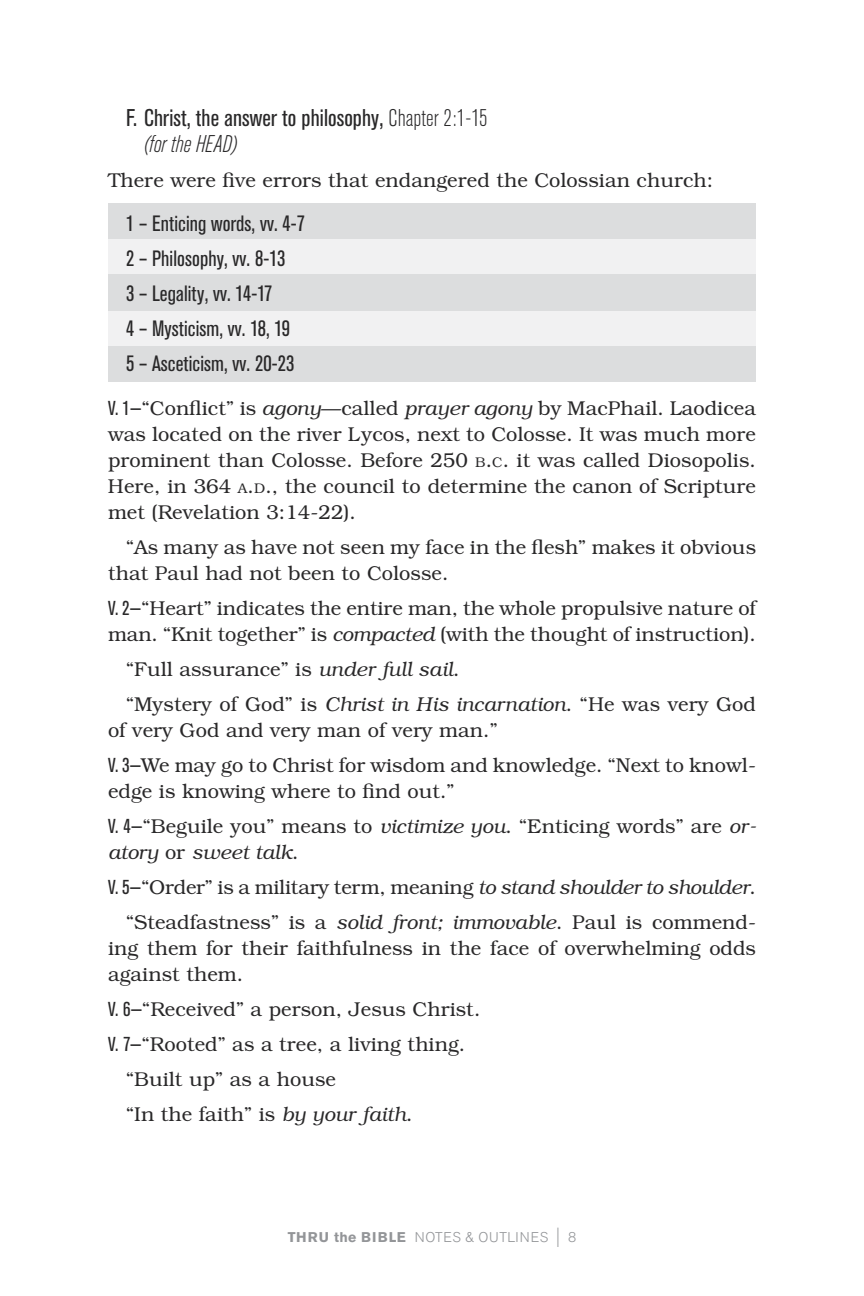
<style>
.page{position:relative;width:864px;height:1296px;background:#fff}
.page>*{position:absolute;margin:0;border:0;box-sizing:border-box;transform-origin:0 0}
.t1{font:condensed 24px/26px "Akzidenz Grotesk Std";letter-spacing:.005em;color:#292829}
.t2{font:condensed 22px/35px "Akzidenz Grotesk Std";letter-spacing:.005em;color:#292829}
.t3{font:300 20px/26px "Bookman";letter-spacing:.005em;color:#292829}
.t4{font:italic 300 20px "Bookman";letter-spacing:.005em;color:#292829}
.t5{font:300 14px "Akzidenz Grotesk Std";letter-spacing:.035em;color:#939598}
.s1{font-weight:300}
.s2{font-weight:300;font-style:italic}
.s3{font-family:"Akzidenz Grotesk Std";font-weight:400;font-stretch:condensed}
.s4{font-style:italic}
.s5{font-size:14px}
.s6{font-style:inherit}
.s7{font-style:normal}
.s8{font-weight:700}
.s9{font-size:21px}
</style>
<div class="page">
<div style="left:108px;top:203px;width:648px;height:179px;background:#dcddde"></div>
<div style="left:108px;top:240px;width:648px;height:34px;background:#f1f1f2"></div>
<div style="left:108px;top:312px;width:648px;height:34px;background:#f1f1f2"></div>
<p class="t1" style="left:144px;top:105px;width:345px;text-indent:-18px">F. Christ, the answer to philosophy, <span class="s1">Chapter 2:1-15 </span><span class="s2">(for the HEAD)</span></p>
<p class="t3" style="left:108px;top:167px;width:607px">There were five errors that endangered the Colossian church:</p>
<p class="t2" style="left:126px;top:206px;width:181px">1 – Enticing words, vv. 4-7<br>2 – Philosophy, vv. 8-13<br>3 – Legality, vv. 14-17<br>4 – Mysticism, vv. 18, 19<br>5 – Asceticism, vv. 20-23</p>
<p class="t3" style="left:108px;top:395px;width:650px;text-align:justify"><span class="s3">V. 1—</span>“Conflict” is <span class="s4">agony</span>—called <span class="s4">prayer agony</span> by MacPhail. Laodicea was located on the river Lycos, next to Colosse. It was much more prominent than Colosse. Before 250 <span class="s5">b</span><span class="s6">.</span><span class="s5">c</span><span class="s6">.</span> it was called Diosopolis.<br>Here, in 364 <span class="s5">a</span><span class="s6">.</span><span class="s5">d</span><span class="s6">.</span>, the council to determine the canon of Scripture met (Revelation 3:14-22).</p>
<p class="t3" style="left:108px;top:534px;width:650px;text-indent:18px">“As many as have not seen my face in the flesh” makes it obvious that Paul had not been to Colosse.</p>
<p class="t3" style="left:108px;top:595px;width:649px"><span class="s3">V. 2—</span>“Heart” indicates the entire man, the whole propulsive nature of man. “Knit together” is <span class="s4">compacted</span> (with the thought of instruction).</p>
<p class="t3" style="left:126px;top:652px;width:632px;line-height:35px">“Full assurance” is <span class="s4">under full sail</span>.<br>“Mystery of God” is <span class="s4">Christ in His incarnation</span>. “He was very God</p>
<p class="t3" style="left:108px;top:713px;width:650px;line-height:35px">of very God and very man of very man.”<br><span class="s3">V. 3—</span>We may go to Christ for wisdom and knowledge. “Next to knowl-</p>
<p class="t3" style="left:108px;top:774px;width:650px;line-height:35px">edge is knowing where to find out.”<br><span class="s3">V. 4—</span>“Beguile you” means to <span class="s4">victimize you</span>. “Enticing words” are <span class="s4">or-</span></p>
<p class="t4" style="left:108px;top:841px;width:192px">atory <span class="s7">or</span> sweet talk<span class="s7">.</span></p>
<p class="t3" style="left:108px;top:874px;width:650px"><span class="s3">V. 5—</span>“Order” is a military term, meaning <span class="s4">to stand shoulder to shoulder</span>.</p>
<p class="t3" style="left:126px;top:909px;width:632px">“Steadfastness” is a <span class="s4">solid front; immovable</span>. Paul is commend-</p>
<p class="t3" style="left:108px;top:935px;width:650px">ing them for their faithfulness in the face of overwhelming odds against them.</p>
<p class="t3" style="left:108px;top:996px;width:374px"><span class="s3">V. 6—</span>“Received” a person, Jesus Christ.</p>
<p class="t3" style="left:108px;top:1031px;width:359px"><span class="s3">V. 7—</span>“Rooted” as a tree, a living thing.</p>
<p class="t3" style="left:126px;top:1066px;width:212px">“Built up” as a house</p>
<p class="t3" style="left:126px;top:1101px;width:288px">“In the faith” is <span class="s4">by your faith</span>.</p>
<p class="t5" style="left:288px;top:1229px;width:290px"><span class="s8">THRU the BIBLE</span> NOTES &amp; OUTLINES <span class="s9">|</span> 8</p>
</div>
